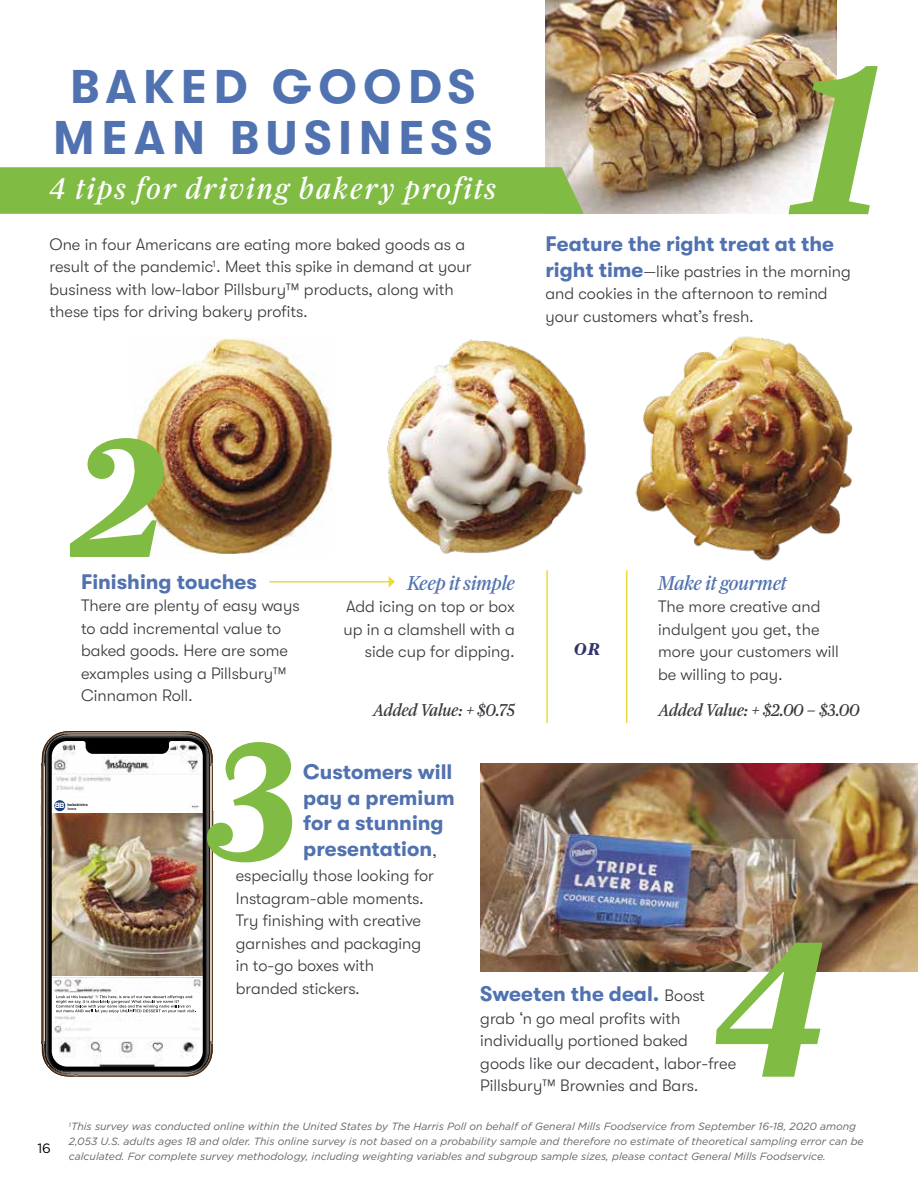
<style>
.page{position:relative;width:918px;height:1188px;background:#fff}
.page>*{position:absolute;margin:0;border:0;box-sizing:border-box;transform-origin:0 0}
.t1{font:italic 700 221.4px "Farnham Headline";color:#80bb44}
.t2{font:italic 700 202.8px "Farnham Headline";color:#80bb44}
.t3{font:italic 700 178.05px "Farnham Headline";color:#80bb44}
.t4{font:italic 700 177.75px "Farnham Headline";color:#80bb44}
.t5{font:700 47.25px/51px "GT Walsheim";letter-spacing:.14em;color:#5172b0;text-align:center}
.t6{font:italic 31.5px "Farnham Headline";letter-spacing:.08em;color:#fff}
.t7{font:700 21px/25.5px "GT Walsheim";color:#5172b0}
.t8{font:italic 21px "Farnham Headline";color:#5172b0}
.t9{font:italic 18px "Farnham Headline";color:#36383c}
.t10{font:italic 700 18px "Farnham Headline";color:#30326b}
.t11{font:300 16.5px/22.5px "GT Walsheim";color:#36383c}
.t12{font:13.5px "Gotham";color:#000}
.t13{font:italic 10.5px/15px "Gotham";color:#636363}
.t14{font:700 7.65px "Gotham";color:#fff}
.t15{font:700 3.75px "Gotham";color:#231f20}
.t16{font:500 3.75px "Gotham";color:#231f20}
.s1{font-weight:700;font-size:21px;color:#5172b0}
.s2{font-weight:300;font-size:16.5px;color:#36383c}
</style>
<div class="page">
<img style="left:133px;top:338px;width:201px;height:215px">
<img style="left:667px;top:336px;width:186px;height:225px">
<img style="left:387px;top:339px;width:280px;height:253px">
<hr style="left:269px;top:581px;width:120px;height:2px;background:#ecdb3a">
<svg style="left:389px;top:576px;width:6px;height:12px"></svg>
<img style="left:480px;top:763px;width:438px;height:209px">
<hr style="left:546px;top:570px;width:2px;height:153px;background:#ecdb3a">
<hr style="left:626px;top:570px;width:1px;height:153px;background:#ecdb3a">
<img style="left:545px;top:0;width:292px;height:214px">
<div style="left:0;top:167px;width:584px;height:47px;background:#80bb44"></div>
<img style="left:41px;top:731px;width:173px;height:346px">
<h3 class="t5" style="left:53px;top:61px;width:440px">BAKED GOODS<br>MEAN BUSINESS</h3>
<h3 class="t6" style="left:49px;top:171px;width:448px">4 tips for driving bakery profits</h3>
<p class="t11" style="left:50px;top:233px;width:424px">One in four Americans are eating more baked goods as a result of the pandemic<sup>1</sup>. Meet this spike in demand at your business with low-labor Pillsbury™ products, along with these tips for driving bakery profits.</p>
<h1 class="t1" style="left:797px;top:17px;width:88px">1</h1>
<p class="t7" style="left:545px;top:231px;width:290px">Feature the right treat at the</p>
<p class="t11" style="left:545px;top:260px;width:307px"><span class="s1">right time</span>—like pastries in the morning and cookies in the afternoon to remind your customers what’s fresh.</p>
<h3 class="t4" style="left:75px;top:399px;width:91px">2</h3>
<p class="t7" style="left:81px;top:569px;width:177px">Finishing touches</p>
<p class="t11" style="left:81px;top:595px;width:220px">There are plenty of easy ways to add incremental value to baked goods. Here are some examples using a Pillsbury™<br>Cinnamon Roll.</p>
<p class="t8" style="left:407px;top:571px;width:109px">Keep it simple</p>
<p class="t11" style="left:343px;top:595px;width:173px;text-align:right">Add icing on top or box up in a clamshell with a side cup for dipping.</p>
<p class="t10" style="left:574px;top:639px;width:27px">OR</p>
<p class="t8" style="left:658px;top:571px;width:130px">Make it gourmet</p>
<p class="t11" style="left:658px;top:595px;width:182px">The more creative and indulgent you get, the more your customers will be willing to pay.</p>
<p class="t9" style="left:373px;top:700px;width:144px">Added Value: + $0.75</p>
<p class="t9" style="left:658px;top:700px;width:203px">Added Value: + $2.00 – $3.00</p>
<p class="t14" style="left:59px;top:800px;width:7px">B</p>
<p class="t15" style="left:67px;top:802px;width:22px">bobsbistro</p>
<p class="t16" style="left:67px;top:807px;width:10px">Iowa</p>
<h3 class="t3" style="left:209px;top:703px;width:90px">3</h3>
<p class="t7" style="left:303px;top:759px;width:153px">Customers will pay a premium for a stunning presentation<span class="s2">,</span></p>
<p class="t11" style="left:236px;top:865px;width:200px">especially those looking for<br>Instagram-able moments.<br>Try finishing with creative garnishes and packaging in to-go boxes with branded stickers.</p>
<h2 class="t2" style="left:715px;top:896px;width:114px">4</h2>
<p class="t7" style="left:480px;top:981px;width:226px">Sweeten the deal. <span class="s2">Boost</span></p>
<p class="t11" style="left:480px;top:1007px;width:258px">grab ‘n go meal profits with individually portioned baked goods like our decadent, labor-free<br>Pillsbury™ Brownies and Bars.</p>
<p class="t12" style="left:37px;top:1140px;width:15px">16</p>
<p class="t13" style="left:69px;top:1119px;width:796px"><sup>1</sup>This survey was conducted online within the United States by The Harris Poll on behalf of General Mills Foodservice from September 16-18, 2020 among<br>2,053 U.S. adults ages 18 and older. This online survey is not based on a probability sample and therefore no estimate of theoretical sampling error can be calculated. For complete survey methodology, including weighting variables and subgroup sample sizes, please contact General Mills Foodservice.</p>
</div>
